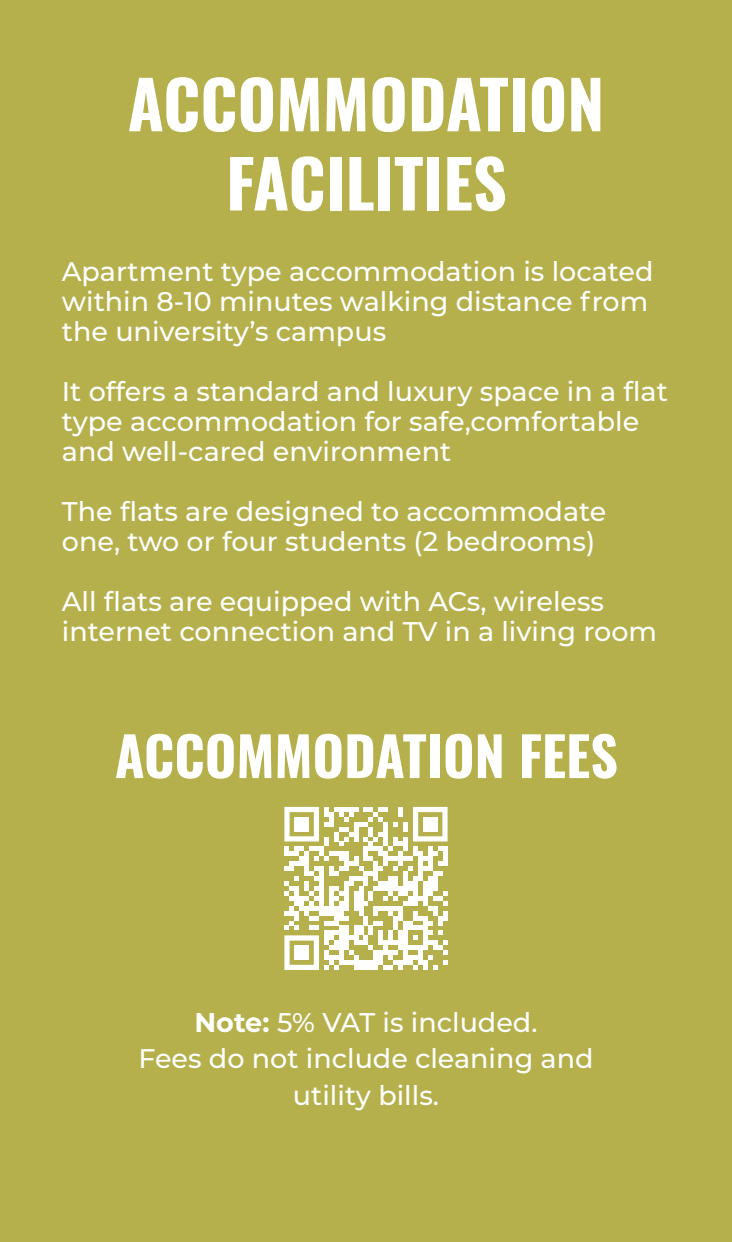
<style>
.page{position:relative;width:732px;height:1242px;background:#b5b04b}
.page>*{position:absolute;margin:0;border:0;box-sizing:border-box;transform-origin:0 0}
.t1{font:700 66px/79.2px "Oswald";color:#fff;text-align:center}
.t2{font:700 54px "Oswald";color:#fff}
.t3{font:500 27px/30px "Montserrat";color:#fff}
.s1{font-weight:700}
</style>
<div class="page">
<svg style="left:284px;top:807px;width:163px;height:163px"></svg>
<div style="left:294px;top:817px;width:15px;height:15px;background:#fff"></div>
<div style="left:423px;top:817px;width:14px;height:15px;background:#fff"></div>
<div style="left:294px;top:945px;width:15px;height:15px;background:#fff"></div>
<h1 class="t1" style="left:128px;top:62px;width:478px">ACCOMMODATION<br>FACILITIES</h1>
<p class="t3" style="left:62px;top:256px;width:593px">Apartment type accommodation is located within 8-10 minutes walking distance from the university’s campus</p>
<p class="t3" style="left:62px;top:376px;width:607px">It offers a standard and luxury space in a flat type accommodation for safe,comfortable and well-cared environment</p>
<p class="t3" style="left:62px;top:495px;width:546px">The flats are designed to accommodate one, two or four students (2 bedrooms)</p>
<p class="t3" style="left:62px;top:585px;width:596px">All flats are equipped with ACs, wireless internet connection and TV in a living room</p>
<h2 class="t2" style="left:115px;top:714px;width:504px">ACCOMMODATION FEES</h2>
<p class="t3" style="left:138px;top:1003px;width:456px;line-height:36.6px;text-align:center"><span class="s1">Note:</span> 5% VAT is included.<br>Fees do not include cleaning and utility bills.</p>
</div>
